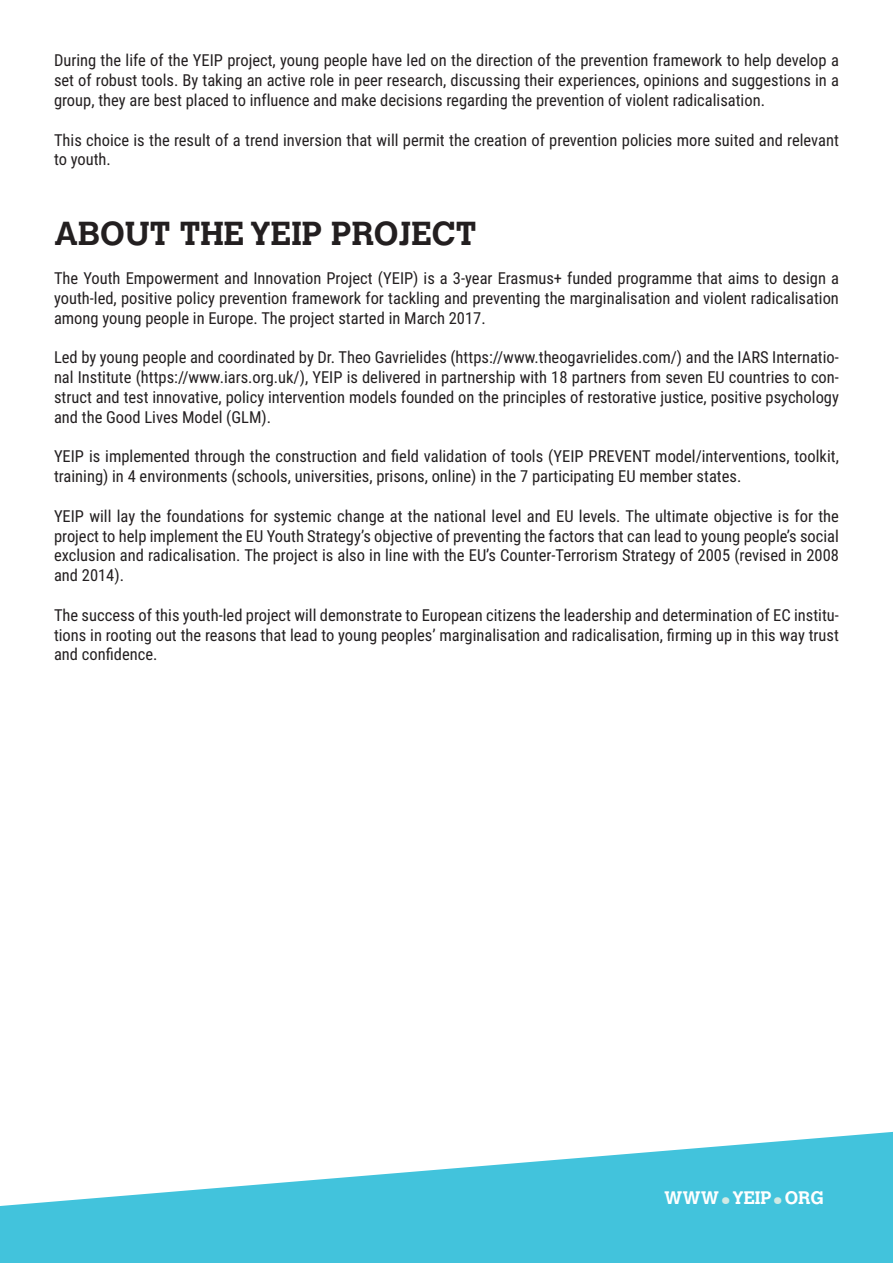
<style>
.page{position:relative;width:893px;height:1263px;background:#fff}
.page>*{position:absolute;margin:0;border:0;box-sizing:border-box;transform-origin:0 0}
.t1{font:700 45px "Roboto";color:#d0eae5}
.t2{font:700 33px "Calvert MT Std";color:#231f20}
.t3{font:700 18px "Calvert MT Std";color:#fff}
.t4{font:16.5px/19.8px "Roboto Condensed";color:#231f20;text-align:justify}
</style>
<div class="page">
<svg style="left:0;top:1132px;width:893px;height:131px;fill:#42c3dc"></svg>
<p class="t4" style="left:54px;top:50px;width:786px">During the life of the YEIP project, young people have led on the direction of the prevention framework to help develop a set of robust tools. By taking an active role in peer research, discussing their experiences, opinions and suggestions in a group, they are best placed to influence and make decisions regarding the prevention of violent radicalisation.</p>
<p class="t4" style="left:54px;top:129px;width:786px">This choice is the result of a trend inversion that will permit the creation of prevention policies more suited and relevant to youth.</p>
<h2 class="t2" style="left:54px;top:212px;width:424px">ABOUT THE YEIP PROJECT</h2>
<p class="t4" style="left:54px;top:268px;width:786px">The Youth Empowerment and Innovation Project (YEIP) is a 3-year Erasmus+ funded programme that aims to design a youth-led, positive policy prevention framework for tackling and preventing the marginalisation and violent radicalisation among young people in Europe. The project started in March 2017.</p>
<p class="t4" style="left:54px;top:347px;width:786px">Led by young people and coordinated by Dr. Theo Gavrielides (https://www.theogavrielides.com/) and the IARS Internatio&shy;nal Institute (https://www.iars.org.uk/), YEIP is delivered in partnership with 18 partners from seven EU countries to con&shy;struct and test innovative, policy intervention models founded on the principles of restorative justice, positive psychology and the Good Lives Model (GLM).</p>
<p class="t4" style="left:54px;top:446px;width:786px">YEIP is implemented through the construction and field validation of tools (YEIP PREVENT model/interventions, toolkit, training) in 4 environments (schools, universities, prisons, online) in the 7 participating EU member states.</p>
<p class="t4" style="left:54px;top:505px;width:786px">YEIP will lay the foundations for systemic change at the national level and EU levels. The ultimate objective is for the project to help implement the EU Youth Strategy’s objective of preventing the factors that can lead to young people’s social exclusion and radicalisation. The project is also in line with the EU’s Counter-Terrorism Strategy of 2005 (revised in 2008 and 2014).</p>
<p class="t4" style="left:54px;top:604px;width:786px">The success of this youth-led project will demonstrate to European citizens the leadership and determination of EC institu&shy;tions in rooting out the reasons that lead to young peoples’ marginalisation and radicalisation, firming up in this way trust and confidence.</p>
<p class="t3" style="left:664px;top:1186px;width:57px">WWW</p>
<h1 class="t1" style="left:719px;top:1156px;width:15px">.</h1>
<p class="t3" style="left:732px;top:1186px;width:41px">YEIP</p>
<h1 class="t1" style="left:772px;top:1156px;width:15px">.</h1>
<p class="t3" style="left:785px;top:1186px;width:41px">ORG</p>
</div>
